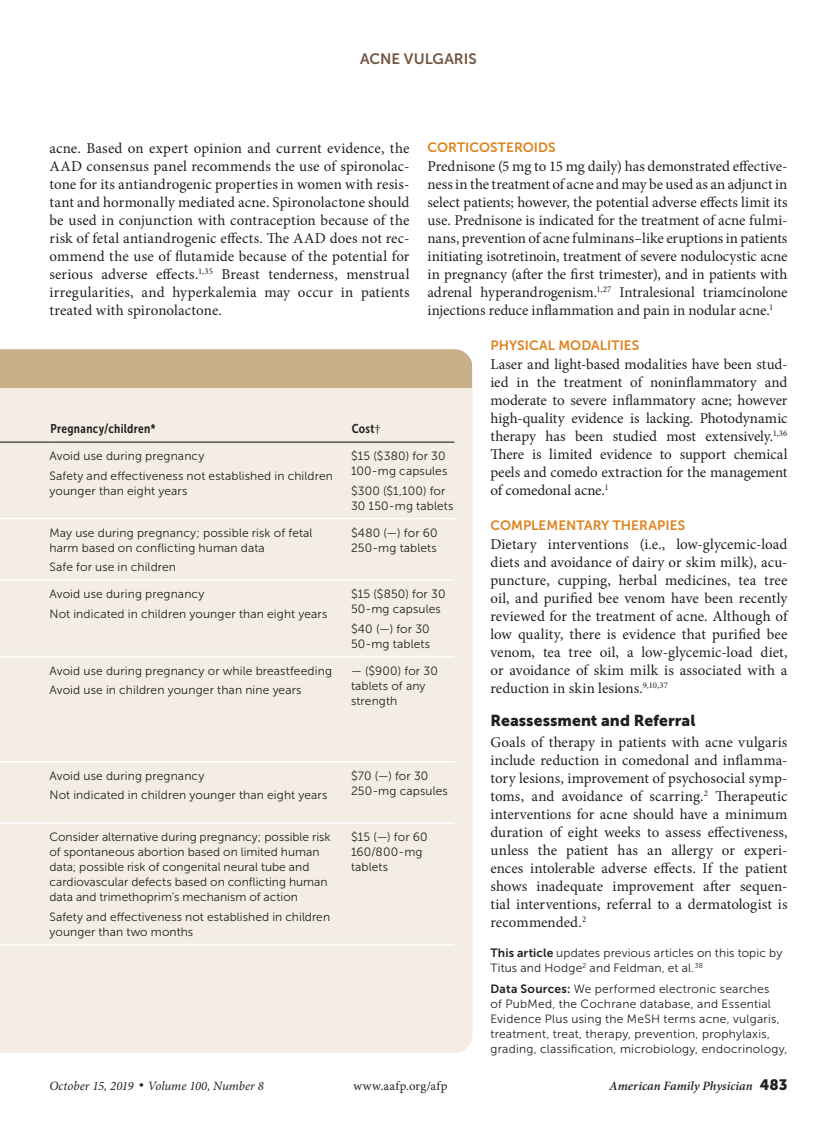
<style>
.page{position:relative;width:837px;height:1134px;background:#fff}
.page>*{position:absolute;margin:0;border:0;box-sizing:border-box;transform-origin:0 0}
.head1{font:15.75px "Museo Sans 900";color:#231f20}
.body_noindent{font:15px/18px "Minion Pro";color:#231f20;text-align:justify}
.t1{font:15px "Museo Sans 700";color:#745844}
.head2{font:13.5px "Museo Sans 700";letter-spacing:.005em;color:#dd831e}
.t2{font:italic 12.75px "Minion Pro";color:#231f20}
.t3{font:italic 600 12.75px "Minion Pro";letter-spacing:.005em;color:#231f20}
.t4{font:12.75px "Museo Sans Cond 700";letter-spacing:.025em;color:#231f20}
.t5{font:12.75px "Minion Pro";letter-spacing:.03em;color:#231f20}
.blurb{font:12px/15px "Museo Sans 300";letter-spacing:.01em;color:#231f20}
.s1{font-family:"Museo Sans 700"}
.s2{font-family:"Minion Pro"}
.s3{font-family:"Museo Sans 900";font-weight:400;font-style:normal;font-size:15px}
</style>
<div class="page">
<div style="left:0;top:388px;width:472px;height:665px;background:#f3ede3"></div>
<hr style="left:0;top:518px;width:50px;height:1px;background:#fff">
<hr style="left:50px;top:518px;width:301px;height:1px;background:#fff">
<hr style="left:351px;top:518px;width:103px;height:1px;background:#fff">
<hr style="left:0;top:579px;width:50px;height:2px;background:#fff">
<hr style="left:50px;top:579px;width:301px;height:2px;background:#fff">
<hr style="left:351px;top:579px;width:103px;height:2px;background:#fff">
<hr style="left:0;top:656px;width:50px;height:1px;background:#fff">
<hr style="left:50px;top:656px;width:301px;height:1px;background:#fff">
<hr style="left:351px;top:656px;width:103px;height:1px;background:#fff">
<hr style="left:0;top:761px;width:50px;height:1px;background:#fff">
<hr style="left:50px;top:761px;width:301px;height:1px;background:#fff">
<hr style="left:351px;top:761px;width:103px;height:1px;background:#fff">
<hr style="left:0;top:822px;width:50px;height:2px;background:#fff">
<hr style="left:50px;top:822px;width:301px;height:2px;background:#fff">
<hr style="left:351px;top:822px;width:103px;height:2px;background:#fff">
<hr style="left:0;top:944px;width:50px;height:1px;background:#fff">
<hr style="left:50px;top:944px;width:301px;height:1px;background:#fff">
<hr style="left:351px;top:944px;width:103px;height:1px;background:#fff">
<hr style="left:0;top:442px;width:50px;height:1px;background:#231f20">
<hr style="left:50px;top:442px;width:301px;height:1px;background:#231f20">
<hr style="left:351px;top:442px;width:103px;height:1px;background:#231f20">
<div style="left:0;top:349px;width:472px;height:39px;background:#c8b08b"></div>
<p class="t1" style="left:360px;top:50px;width:118px">ACNE VULGARIS</p>
<p class="body_noindent" style="left:50px;top:139px;width:362px">acne. Based on expert opinion and current evidence, the AAD consensus panel recommends the use of spironolac&shy;tone for its antiandrogenic properties in women with resis&shy;tant and hormonally mediated acne. Spironolactone should be used in conjunction with contraception because of the risk of fetal antiandrogenic effects. The AAD does not rec&shy;ommend the use of flutamide because of the potential for serious adverse effects.<sup>1,35</sup> Breast tenderness, menstrual irregularities, and hyperkalemia may occur in patients treated with spironolactone.</p>
<p class="head2" style="left:428px;top:139px;width:130px">CORTICOSTEROIDS</p>
<p class="body_noindent" style="left:428px;top:157px;width:362px">Prednisone (5 mg to 15 mg daily) has demonstrated effective&shy;ness in the treatment of acne and may be used as an adjunct in select patients; however, the potential adverse effects limit its use. Prednisone is indicated for the treatment of acne fulmi&shy;nans, prevention of acne fulminans–like eruptions in patients initiating isotretinoin, treatment of severe nodulocystic acne in pregnancy (after the first trimester), and in patients with adrenal hyperandrogenism.<sup>1,27</sup> Intralesional triamcinolone injections reduce inflammation and pain in nodular acne.<sup>1</sup></p>
<p class="head2" style="left:490px;top:337px;width:150px">PHYSICAL MODALITIES</p>
<p class="body_noindent" style="left:490px;top:355px;width:299px">Laser and light-based modalities have been stud&shy;ied in the treatment of noninflammatory and moderate to severe inflammatory acne; however high-quality evidence is lacking. Photodynamic therapy has been studied most extensively.<sup>1,36<br></sup>There is limited evidence to support chemical peels and comedo extraction for the management of comedonal acne.<sup>1</sup></p>
<p class="head2" style="left:490px;top:517px;width:196px">COMPLEMENTARY THERAPIES</p>
<p class="body_noindent" style="left:490px;top:535px;width:299px">Dietary interventions (i.e., low-glycemic-load diets and avoidance of dairy or skim milk), acu&shy;puncture, cupping, herbal medicines, tea tree oil, and purified bee venom have been recently reviewed for the treatment of acne. Although of low quality, there is evidence that purified bee venom, tea tree oil, a low-glycemic-load diet, or avoidance of skim milk is associated with a reduction in skin lesions.<sup>9,10,37</sup></p>
<p class="head1" style="left:490px;top:712px;width:206px">Reassessment and Referral</p>
<p class="body_noindent" style="left:490px;top:733px;width:299px">Goals of therapy in patients with acne vulgaris include reduction in comedonal and inflamma&shy;tory lesions, improvement of psychosocial symp&shy;toms, and avoidance of scarring.<sup>2</sup> Therapeutic interventions for acne should have a minimum duration of eight weeks to assess effectiveness, unless the patient has an allergy or experi&shy;ences intolerable adverse effects. If the patient shows inadequate improvement after sequen&shy;tial interventions, referral to a dermatologist is recommended.<sup>2</sup></p>
<p class="blurb" style="left:490px;top:945px;width:293px"><span class="s1">This article</span> updates previous articles on this topic by<br>Titus and Hodge<sup>2</sup> and Feldman, et al.<sup>38</sup></p>
<p class="blurb" style="left:490px;top:981px;width:299px"><span class="s1">Data Sources:</span> We performed electronic searches<br>of PubMed, the Cochrane database, and Essential Evidence Plus using the MeSH terms acne, vulgaris, treatment, treat, therapy, prevention, prophylaxis, grading, classification, microbiology, endocrinology,</p>
<p class="t4" style="left:50px;top:422px;width:107px">Pregnancy/children*</p>
<p class="t4" style="left:352px;top:422px;width:30px">Cost<span class="s2">†</span></p>
<p class="blurb" style="left:50px;top:446px;width:285px;line-height:19.5px">Avoid use during pregnancy<br>Safety and effectiveness not established in children</p>
<p class="blurb" style="left:50px;top:483px;width:139px">younger than eight years</p>
<p class="blurb" style="left:351px;top:449px;width:98px">$15 ($380) for 30<br>100-mg capsules</p>
<p class="blurb" style="left:351px;top:483px;width:104px">$300 ($1,100) for<br>30 150-mg tablets</p>
<p class="blurb" style="left:351px;top:525px;width:88px">$480 (—) for 60<br>250-mg tablets</p>
<p class="blurb" style="left:50px;top:525px;width:265px">May use during pregnancy; possible risk of fetal harm based on conflicting human data</p>
<p class="blurb" style="left:50px;top:560px;width:128px">Safe for use in children</p>
<p class="blurb" style="left:50px;top:584px;width:279px;line-height:19.5px">Avoid use during pregnancy<br>Not indicated in children younger than eight years</p>
<p class="blurb" style="left:351px;top:587px;width:96px">$15 ($850) for 30<br>50-mg capsules</p>
<p class="blurb" style="left:351px;top:621px;width:81px">$40 (—) for 30<br>50-mg tablets</p>
<p class="blurb" style="left:50px;top:661px;width:284px;line-height:19.5px">Avoid use during pregnancy or while breastfeeding<br>Avoid use in children younger than nine years</p>
<p class="blurb" style="left:351px;top:663px;width:88px">— ($900) for 30 tablets of any strength</p>
<p class="blurb" style="left:50px;top:766px;width:279px;line-height:19.5px">Avoid use during pregnancy<br>Not indicated in children younger than eight years</p>
<p class="blurb" style="left:351px;top:768px;width:98px">$70 (—) for 30<br>250-mg capsules</p>
<p class="blurb" style="left:50px;top:830px;width:283px">Consider alternative during pregnancy; possible risk of spontaneous abortion based on limited human data; possible risk of congenital neural tube and cardiovascular defects based on conflicting human data and trimethoprim’s mechanism of action</p>
<p class="blurb" style="left:50px;top:909px;width:282px">Safety and effectiveness not established in children younger than two months</p>
<p class="blurb" style="left:351px;top:830px;width:78px">$15 (—) for 60<br>160/800-mg tablets</p>
<p class="t2" style="left:50px;top:1078px;width:216px">October 15, 2019 ◆ Volume 100, Number 8</p>
<p class="t5" style="left:353px;top:1078px;width:96px">www.aafp.org/afp</p>
<p class="t3" style="left:609px;top:1077px;width:180px">American Family Physician <span class="s3">483</span></p>
</div>
